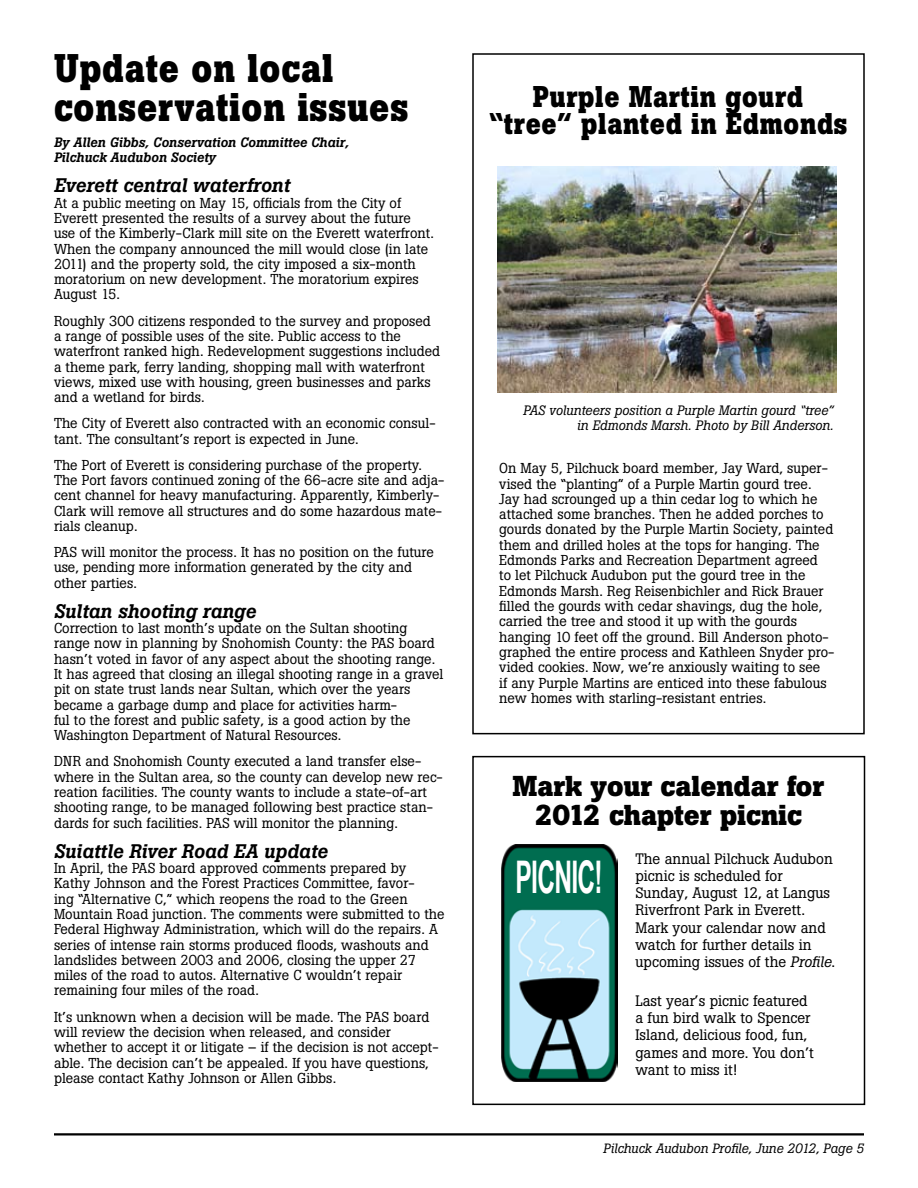
<style>
.page{position:relative;width:918px;height:1188px;background:#fff}
.page>*{position:absolute;margin:0;border:0;box-sizing:border-box;transform-origin:0 0}
.t1{font:700 45px "Arial Narrow";letter-spacing:-.025em;color:#fff;scale:.67 1}
.t2{font:700 39.6px/39px "Boton";letter-spacing:.025em;color:#000;scale:.91 1}
.t3{font:700 29.7px/27px "Boton";letter-spacing:.025em;color:#000;text-align:center;scale:.91 1}
.t4{font:700 28.5px/28.5px "Boton";color:#000;text-align:center}
.t5{font:italic 500 19.5px "Boton";color:#000}
.t6{font:15px/17.2px "Boton";color:#000}
.t7{font:14.25px/15.3px "Boton";color:#000}
.t8{font:italic 13.5px/15px "Boton";color:#000;text-align:right}
.t9{font:italic 500 13.5px/15px "Boton";color:#000}
.t10{font:italic 13.35px "Boton";color:#000}
.s1{font-style:italic}
</style>
<div class="page">
<hr style="left:54px;top:1133px;width:810px;height:3px;background:#000">
<div style="left:472px;top:756px;width:393px;height:349px;border:2px solid #000"></div>
<img style="left:502px;top:844px;width:115px;height:238px">
<img style="left:498px;top:166px;width:339px;height:226px">
<h2 class="t2" style="left:54px;top:49px;width:391px">Update on local conservation issues</h2>
<p class="t9" style="left:54px;top:135px;width:297px">By Allen Gibbs, Conservation Committee Chair,<br>Pilchuck Audubon Society</p>
<h3 class="t5" style="left:54px;top:174px;width:237px">Everett central waterfront</h3>
<p class="t7" style="left:54px;top:195px;width:382px">At a public meeting on May 15, officials from the City of Everett presented the results of a survey about the future use of the Kimberly-Clark mill site on the Everett waterfront.<br>When the company announced the mill would close (in late 2011) and the property sold, the city imposed a six-month moratorium on new development. The moratorium expires August 15.</p>
<p class="t7" style="left:54px;top:313px;width:388px">Roughly 300 citizens responded to the survey and proposed a range of possible uses of the site. Public access to the waterfront ranked high. Redevelopment suggestions included a theme park, ferry landing, shopping mall with waterfront views, mixed use with housing, green businesses and parks and a wetland for birds.</p>
<p class="t7" style="left:54px;top:416px;width:383px">The City of Everett also contracted with an economic consul&shy;tant. The consultant’s report is expected in June.</p>
<p class="t7" style="left:54px;top:457px;width:392px">The Port of Everett is considering purchase of the property.<br>The Port favors continued zoning of the 66-acre site and adja&shy;cent channel for heavy manufacturing. Apparently, Kimberly-Clark will remove all structures and do some hazardous mate&shy;rials cleanup.</p>
<p class="t7" style="left:54px;top:544px;width:382px">PAS will monitor the process. It has no position on the future use, pending more information generated by the city and other parties.</p>
<h3 class="t5" style="left:54px;top:600px;width:203px">Sultan shooting range</h3>
<p class="t7" style="left:54px;top:620px;width:391px">Correction to last month’s update on the Sultan shooting range now in planning by Snohomish County: the PAS board hasn’t voted in favor of any aspect about the shooting range.<br>It has agreed that closing an illegal shooting range in a gravel pit on state trust lands near Sultan, which over the years became a garbage dump and place for activities harm-<br>ful to the forest and public safety, is a good action by the Washington Department of Natural Resources.</p>
<p class="t7" style="left:54px;top:754px;width:390px">DNR and Snohomish County executed a land transfer else&shy;where in the Sultan area, so the county can develop new rec&shy;reation facilities. The county wants to include a state-of-art shooting range, to be managed following best practice stan&shy;dards for such facilities. PAS will monitor the planning.</p>
<h3 class="t5" style="left:54px;top:840px;width:275px">Suiattle River Road EA update</h3>
<p class="t7" style="left:54px;top:860px;width:392px">In April, the PAS board approved comments prepared by Kathy Johnson and the Forest Practices Committee, favor-<br>ing “Alternative C,” which reopens the road to the Green Mountain Road junction. The comments were submitted to the Federal Highway Administration, which will do the repairs. A series of intense rain storms produced floods, washouts and landslides between 2003 and 2006, closing the upper 27 miles of the road to autos. Alternative C wouldn’t repair remaining four miles of the road.</p>
<p class="t7" style="left:54px;top:1009px;width:386px">It’s unknown when a decision will be made. The PAS board will review the decision when released, and consider whether to accept it or litigate – if the decision is not accept&shy;able. The decision can’t be appealed. If you have questions, please contact Kathy Johnson or Allen Gibbs.</p>
<h3 class="t3" style="left:489px;top:83px;width:396px">Purple Martin gourd “tree” planted in Edmonds</h3>
<p class="t8" style="left:523px;top:403px;width:312px">PAS volunteers position a Purple Martin gourd “tree” in Edmonds Marsh. Photo by Bill Anderson.</p>
<p class="t7" style="left:499px;top:461px;width:337px">On May 5, Pilchuck board member, Jay Ward, super&shy;vised the “planting” of a Purple Martin gourd tree.<br>Jay had scrounged up a thin cedar log to which he attached some branches. Then he added porches to gourds donated by the Purple Martin Society, painted them and drilled holes at the tops for hanging. The Edmonds Parks and Recreation Department agreed<br>to let Pilchuck Audubon put the gourd tree in the Edmonds Marsh. Reg Reisenbichler and Rick Brauer filled the gourds with cedar shavings, dug the hole, carried the tree and stood it up with the gourds hanging 10 feet off the ground. Bill Anderson photo&shy;graphed the entire process and Kathleen Snyder pro&shy;vided cookies. Now, we’re anxiously waiting to see<br>if any Purple Martins are enticed into these fabulous new homes with starling-resistant entries.</p>
<h3 class="t4" style="left:512px;top:772px;width:313px">Mark your calendar for<br>2012 chapter picnic</h3>
<p class="t6" style="left:635px;top:850px;width:201px">The annual Pilchuck Audubon picnic is scheduled for<br>Sunday, August 12, at Langus<br>Riverfront Park in Everett.<br>Mark your calendar now and watch for further details in upcoming issues of the <span class="s1">Profile</span>.</p>
<p class="t6" style="left:635px;top:992px;width:180px">Last year’s picnic featured a fun bird walk to Spencer<br>Island, delicious food, fun, games and more. You don’t want to miss it!</p>
<h1 class="t1" style="left:516px;top:843px;width:131px">PICNIC!</h1>
<p class="t10" style="left:603px;top:1140px;width:262px">Pilchuck Audubon Profile, June 2012, Page 5</p>
</div>
